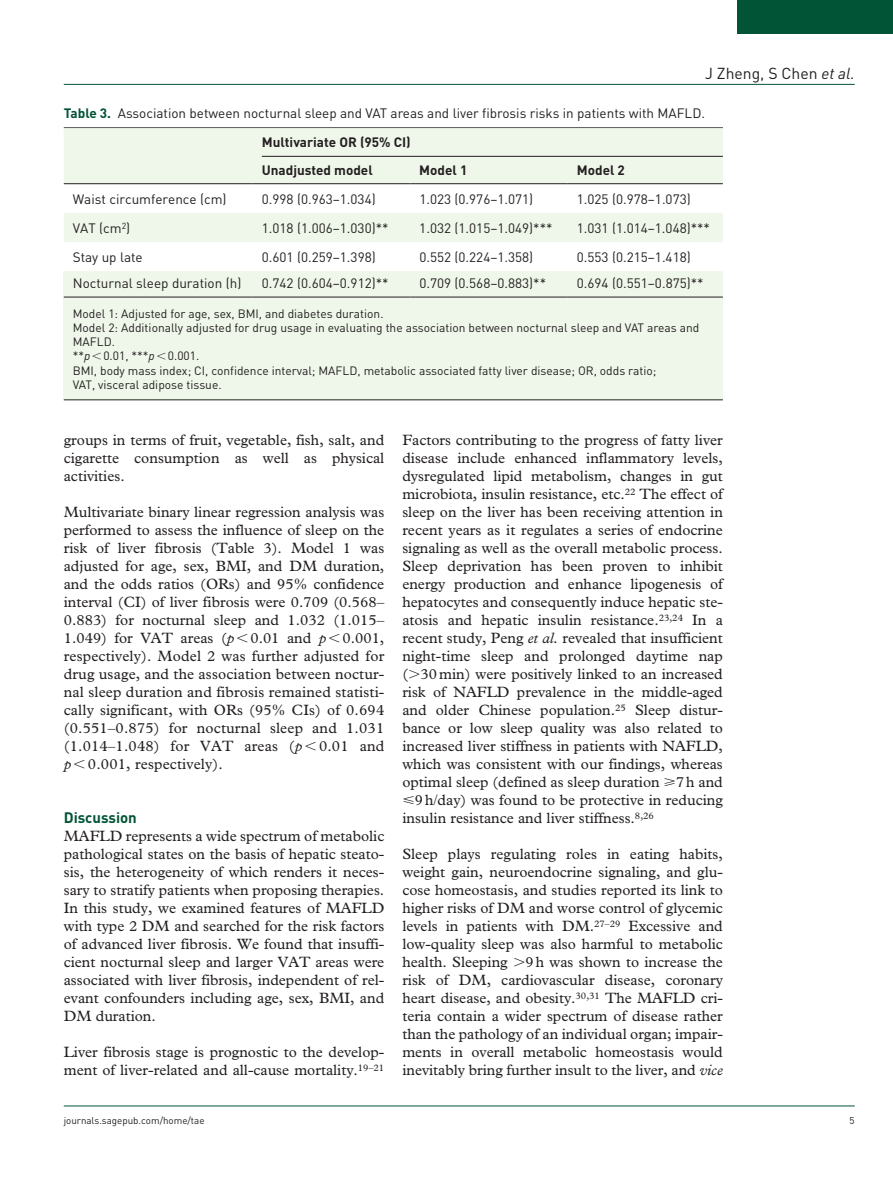
<style>
.page{position:relative;width:893px;height:1191px;background:#fff}
.page>*{position:absolute;margin:0;border:0;box-sizing:border-box;transform-origin:0 0}
.t1{font:15.75px "DIN";color:#231f20}
.t2{font:15px/18px "Plantin Std";color:#231f20;text-align:justify}
.t3{font:700 15px "DIN";color:#015436}
.t4{font:13.5px/28.2px "DIN";color:#231f20}
.t5{font:700 13.5px "DIN";color:#231f20}
.t6{font:12px/14.2px "DIN";color:#231f20}
.t7{font:9.75px "DIN";color:#231f20}
.s1{font-style:italic}
.s2{font-weight:700;color:#015436}
.s3{font-weight:700}
</style>
<div class="page">
<hr style="left:64px;top:84px;width:791px;height:1px;background:#015436">
<hr style="left:64px;top:1105px;width:791px;height:1px;background:#015436">
<div style="left:738px;top:0;width:155px;height:34px;background:#015436"></div>
<div style="left:64px;top:272px;width:659px;height:128px;background:#eff7ea"></div>
<hr style="left:64px;top:127px;width:659px;height:1px;background:#231f20">
<hr style="left:64px;top:399px;width:659px;height:1px;background:#231f20">
<div style="left:64px;top:128px;width:659px;height:169px;background:#eff7ea"></div>
<svg style="left:64px;top:184px;width:659px;height:87px"></svg>
<hr style="left:64px;top:183px;width:189px;height:1px;background:#231f20">
<hr style="left:253px;top:183px;width:157px;height:1px;background:#231f20">
<hr style="left:410px;top:183px;width:158px;height:1px;background:#231f20">
<hr style="left:568px;top:183px;width:155px;height:1px;background:#231f20">
<hr style="left:64px;top:297px;width:189px;height:1px;background:#231f20">
<hr style="left:253px;top:297px;width:157px;height:1px;background:#231f20">
<hr style="left:410px;top:297px;width:158px;height:1px;background:#231f20">
<hr style="left:568px;top:297px;width:155px;height:1px;background:#231f20">
<hr style="left:262px;top:156px;width:461px;height:1px;background:#231f20">
<p class="t1" style="left:705px;top:63px;width:151px">J Zheng, S Chen <span class="s1">et al.</span></p>
<p class="t4" style="left:262px;top:99px;width:445px;text-indent:-198px"><span class="s2">Table 3.</span> Association between nocturnal sleep and VAT areas and liver fibrosis risks in patients with MAFLD.<br><span class="s3">Multivariate OR (95% CI)<br>Unadjusted model</span></p>
<p class="t5" style="left:419px;top:161px;width:50px">Model 1</p>
<p class="t5" style="left:577px;top:161px;width:50px">Model 2</p>
<p class="t4" style="left:73px;top:185px;width:155px">Waist circumference (cm)</p>
<p class="t4" style="left:262px;top:185px;width:115px">0.998 (0.963–1.034)</p>
<p class="t4" style="left:419px;top:185px;width:115px">1.023 (0.976–1.071)</p>
<p class="t4" style="left:577px;top:185px;width:115px">1.025 (0.978–1.073)</p>
<p class="t4" style="left:73px;top:214px;width:59px">VAT (cm<sup>2</sup>)</p>
<p class="t4" style="left:262px;top:214px;width:128px">1.018 (1.006–1.030)**</p>
<p class="t4" style="left:419px;top:214px;width:135px">1.032 (1.015–1.049)***</p>
<p class="t4" style="left:577px;top:214px;width:135px">1.031 (1.014–1.048)***</p>
<p class="t4" style="left:73px;top:243px;width:71px">Stay up late</p>
<p class="t4" style="left:262px;top:243px;width:115px">0.601 (0.259–1.398)</p>
<p class="t4" style="left:419px;top:243px;width:115px">0.552 (0.224–1.358)</p>
<p class="t4" style="left:577px;top:243px;width:115px">0.553 (0.215–1.418)</p>
<p class="t4" style="left:73px;top:269px;width:170px">Nocturnal sleep duration (h)</p>
<p class="t4" style="left:262px;top:269px;width:128px">0.742 (0.604–0.912)**</p>
<p class="t4" style="left:419px;top:269px;width:128px">0.709 (0.568–0.883)**</p>
<p class="t4" style="left:577px;top:269px;width:128px">0.694 (0.551–0.875)**</p>
<p class="t6" style="left:73px;top:306px;width:628px">Model 1: Adjusted for age, sex, BMI, and diabetes duration.<br>Model 2: Additionally adjusted for drug usage in evaluating the association between nocturnal sleep and VAT areas and MAFLD.<br>**<span class="s1">p</span> 0.01, ***<span class="s1">p</span> 0.001.<br>BMI, body mass index; CI, confidence interval; MAFLD, metabolic associated fatty liver disease; OR, odds ratio;<br>VAT, visceral adipose tissue.</p>
<p class="t2" style="left:64px;top:431px;width:322px">groups in terms of fruit, vegetable, fish, salt, and cigarette consumption as well as physical activities.</p>
<p class="t2" style="left:64px;top:503px;width:322px">Multivariate binary linear regression analysis was performed to assess the influence of sleep on the risk of liver fibrosis (Table 3). Model 1 was adjusted for age, sex, BMI, and DM duration, and the odds ratios (ORs) and 95% confidence interval (CI) of liver fibrosis were 0.709 (0.568– 0.883) for nocturnal sleep and 1.032 (1.015– 1.049) for VAT areas (<span class="s1">p</span> 0.01 and <span class="s1">p</span> 0.001, respectively). Model 2 was further adjusted for drug usage, and the association between noctur&shy;nal sleep duration and fibrosis remained statisti&shy;cally significant, with ORs (95% CIs) of 0.694 (0.551–0.875) for nocturnal sleep and 1.031 (1.014–1.048) for VAT areas (<span class="s1">p</span> 0.01 and <span class="s1">p</span> 0.001, respectively).</p>
<p class="t3" style="left:64px;top:807px;width:75px">Discussion</p>
<p class="t2" style="left:64px;top:827px;width:322px">MAFLD represents a wide spectrum of metabolic pathological states on the basis of hepatic steato&shy;sis, the heterogeneity of which renders it neces&shy;sary to stratify patients when proposing therapies.<br>In this study, we examined features of MAFLD with type 2 DM and searched for the risk factors of advanced liver fibrosis. We found that insuffi&shy;cient nocturnal sleep and larger VAT areas were associated with liver fibrosis, independent of rel&shy;evant confounders including age, sex, BMI, and DM duration.</p>
<p class="t2" style="left:64px;top:1043px;width:322px">Liver fibrosis stage is prognostic to the develop&shy;ment of liver-related and all-cause mortality.<sup>19–21</sup></p>
<p class="t2" style="left:402px;top:431px;width:322px">Factors contributing to the progress of fatty liver disease include enhanced inflammatory levels, dysregulated lipid metabolism, changes in gut microbiota, insulin resistance, etc.<sup>22</sup> The effect of sleep on the liver has been receiving attention in recent years as it regulates a series of endocrine signaling as well as the overall metabolic process.<br>Sleep deprivation has been proven to inhibit energy production and enhance lipogenesis of hepatocytes and consequently induce hepatic ste&shy;atosis and hepatic insulin resistance.<sup>23,24</sup> In a recent study, Peng <span class="s1">et al.</span> revealed that insufficient night-time sleep and prolonged daytime nap ( 30min) were positively linked to an increased risk of NAFLD prevalence in the middle-aged and older Chinese population.<sup>25</sup> Sleep distur&shy;bance or low sleep quality was also related to increased liver stiffness in patients with NAFLD, which was consistent with our findings, whereas optimal sleep (defined as sleep duration ⩾7h and ⩽9h/day) was found to be protective in reducing insulin resistance and liver stiffness.<sup>8,26</sup></p>
<p class="t2" style="left:402px;top:845px;width:322px">Sleep plays regulating roles in eating habits, weight gain, neuroendocrine signaling, and glu&shy;cose homeostasis, and studies reported its link to higher risks of DM and worse control of glycemic levels in patients with DM.<sup>27–29</sup> Excessive and low-quality sleep was also harmful to metabolic health. Sleeping 9h was shown to increase the risk of DM, cardiovascular disease, coronary heart disease, and obesity.<sup>30,31</sup> The MAFLD cri&shy;teria contain a wider spectrum of disease rather than the pathology of an individual organ; impair&shy;ments in overall metabolic homeostasis would inevitably bring further insult to the liver, and <span class="s1">vice</span></p>
<p class="t7" style="left:64px;top:1114px;width:142px">journals.sagepub.com/home/tae</p>
<p class="t7" style="left:850px;top:1114px;width:7px">5</p>
</div>
